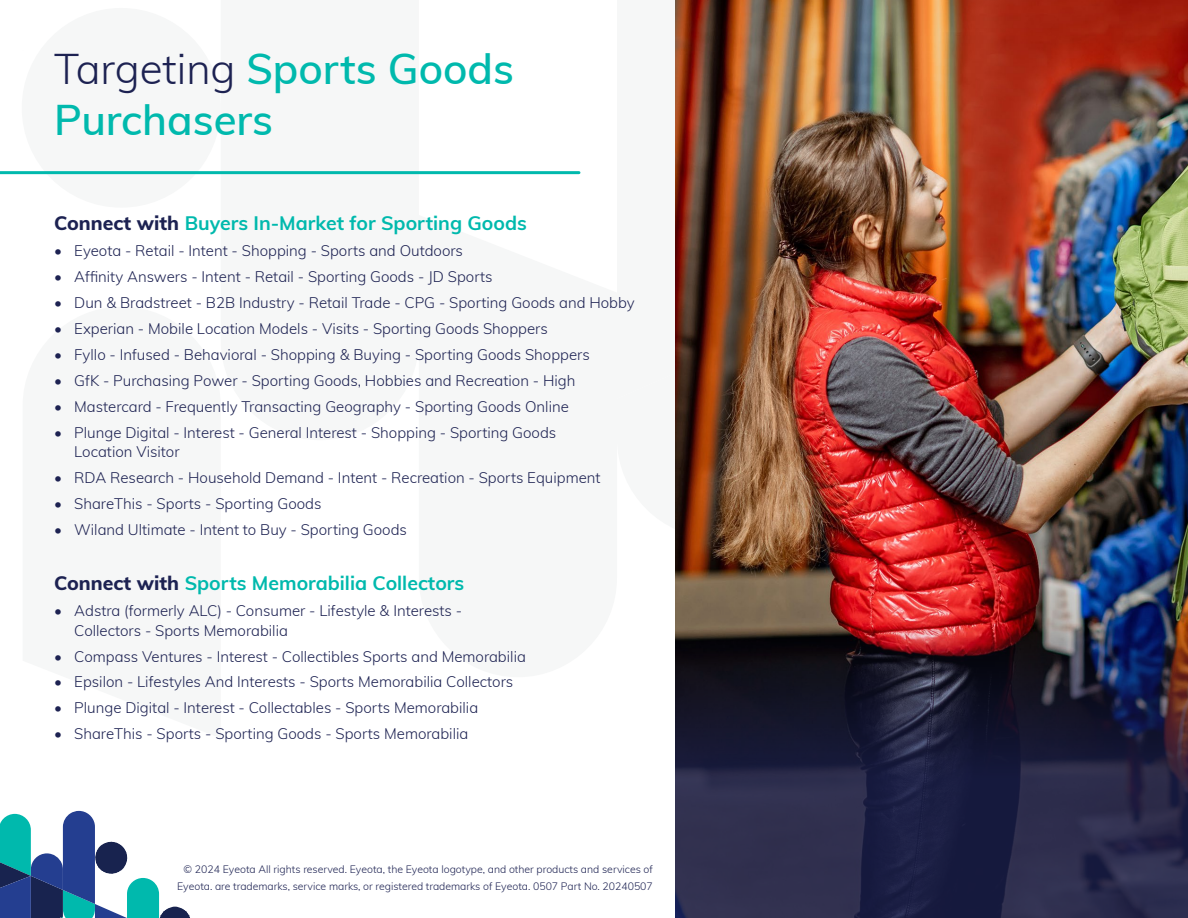
<style>
.page{position:relative;width:1188px;height:918px;background:#fff}
.page>*{position:absolute;margin:0;border:0;box-sizing:border-box;transform-origin:0 0}
.t1{font:600 42px/51px "Muli";color:#00b9ad}
.t2{font:700 19.5px "Muli";color:#00b9ad}
.t3{font:300 15px/19.5px "Muli";color:#1d2252}
.t4{font:300 10.5px/16.5px "Muli";color:#1d2252;text-align:right}
.s1{font-weight:300;color:#1d2252}
.s2{font-weight:800;color:#1d2252}
</style>
<div class="page">
<div style="left:22px;top:8px;width:199px;height:200px;background:#f6f7f7;border-radius:50%"></div>
<svg style="left:0;top:811px;width:190px;height:107px"></svg>
<img style="left:675px;top:0;width:513px;height:607px">
<svg style="left:675px;top:607px;width:513px;height:311px"></svg>
<hr style="left:0;top:171px;width:579px;height:3px;background:#00b9ad">
<h1 class="t1" style="left:54px;top:42px;width:462px"><span class="s1">Targeting</span> Sports Goods<br>Purchasers</h1>
<h2 class="t2" style="left:54px;top:208px;width:474px"><span class="s2">Connect with</span> Buyers In-Market for Sporting Goods</h2>
<p class="t3" style="left:54px;top:240px;width:411px">• Eyeota - Retail - Intent - Shopping - Sports and Outdoors</p>
<p class="t3" style="left:54px;top:266px;width:440px">• Affinity Answers - Intent - Retail - Sporting Goods - JD Sports</p>
<p class="t3" style="left:54px;top:292px;width:582px">• Dun &amp; Bradstreet - B2B Industry - Retail Trade - CPG - Sporting Goods and Hobby</p>
<p class="t3" style="left:54px;top:318px;width:495px">• Experian - Mobile Location Models - Visits - Sporting Goods Shoppers</p>
<p class="t3" style="left:54px;top:344px;width:537px">• Fyllo - Infused - Behavioral - Shopping &amp; Buying - Sporting Goods Shoppers</p>
<p class="t3" style="left:54px;top:370px;width:523px">• GfK - Purchasing Power - Sporting Goods, Hobbies and Recreation - High</p>
<p class="t3" style="left:54px;top:396px;width:516px">• Mastercard - Frequently Transacting Geography - Sporting Goods Online</p>
<p class="t3" style="left:74px;top:422px;width:484px;text-indent:-20px">• Plunge Digital - Interest - General Interest - Shopping - Sporting Goods<br>Location Visitor</p>
<p class="t3" style="left:54px;top:467px;width:548px">• RDA Research - Household Demand - Intent - Recreation - Sports Equipment</p>
<p class="t3" style="left:54px;top:493px;width:269px">• ShareThis - Sports - Sporting Goods</p>
<p class="t3" style="left:54px;top:519px;width:354px">• Wiland Ultimate - Intent to Buy - Sporting Goods</p>
<h2 class="t2" style="left:54px;top:569px;width:412px"><span class="s2">Connect with</span> Sports Memorabilia Collectors</h2>
<p class="t3" style="left:74px;top:600px;width:389px;text-indent:-20px">• Adstra (formerly ALC) - Consumer - Lifestyle &amp; Interests -<br>Collectors - Sports Memorabilia</p>
<p class="t3" style="left:54px;top:646px;width:473px">• Compass Ventures - Interest - Collectibles Sports and Memorabilia</p>
<p class="t3" style="left:54px;top:672px;width:461px">• Epsilon - Lifestyles And Interests - Sports Memorabilia Collectors</p>
<p class="t3" style="left:54px;top:698px;width:426px">• Plunge Digital - Interest - Collectables - Sports Memorabilia</p>
<p class="t3" style="left:54px;top:724px;width:416px">• ShareThis - Sports - Sporting Goods - Sports Memorabilia</p>
<p class="t4" style="left:177px;top:861px;width:477px">© 2024 Eyeota All rights reserved. Eyeota, the Eyeota logotype, and other products and services of<br>Eyeota. are trademarks, service marks, or registered trademarks of Eyeota. 0507 Part No. 20240507</p>
</div>
